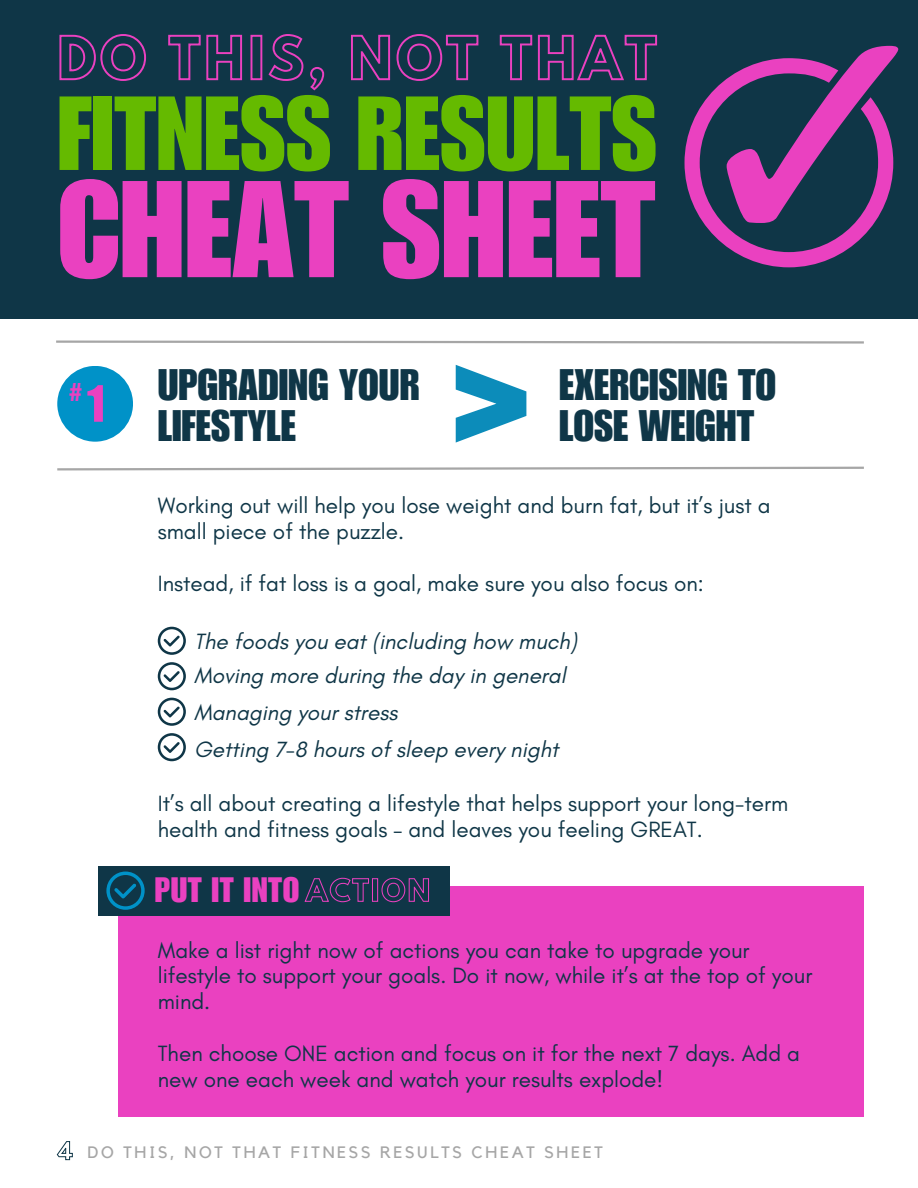
<style>
.page{position:relative;width:918px;height:1188px;background:#fff}
.page>*{position:absolute;margin:0;border:0;box-sizing:border-box;transform-origin:0 0}
.t1{font:800 135.9px "Cooper Hewitt";color:#0c8cba}
.t2{font:134.7px "Impact LT Std";color:#ea41c0}
.t3{font:102.9px "Impact LT Std";color:#65ba00}
.t4{font:51.3px "Impact LT Std";color:#ea41c0}
.t5{font:43.05px "Impact LT Std";color:#0f3647}
.t6{font:34.35px "Impact LT Std";letter-spacing:.02em;color:#ea41c0}
.t7{font:25.65px "Impact LT Std";color:#ea41c0}
.t8{font:22.5px/25.8px "Glacial Indifference";color:#0f3647}
.t9{font:italic 22.5px "Glacial Indifference";color:#0f3647}
.t10{font:16.5px "Kollektif";letter-spacing:.155em;color:#a6a6a6}
</style>
<div class="page">
<div style="left:0;top:0;width:918px;height:319px;background:#0f3647"></div>
<svg style="left:158px;top:627px;width:28px;height:28px"></svg>
<svg style="left:158px;top:662px;width:28px;height:28px"></svg>
<svg style="left:158px;top:698px;width:28px;height:28px"></svg>
<svg style="left:158px;top:733px;width:28px;height:28px"></svg>
<div style="left:118px;top:887px;width:746px;height:230px;background:#ea41c0"></div>
<div style="left:99px;top:866px;width:351px;height:49px;background:#0f3647"></div>
<svg style="left:59px;top:34px;width:599px;height:57px"></svg>
<div style="left:57px;top:366px;width:76px;height:76px;background:#0092c8;border-radius:50%"></div>
<svg style="left:304px;top:877px;width:125px;height:26px"></svg>
<svg style="left:56px;top:1141px;width:17px;height:20px"></svg>
<svg style="left:56px;top:340px;width:808px;height:4px"></svg>
<svg style="left:57px;top:466px;width:807px;height:5px"></svg>
<svg style="left:106px;top:872px;width:39px;height:38px"></svg>
<svg style="left:685px;top:46px;width:213px;height:221px"></svg>
<p class="t3" style="left:57px;top:96px;width:601px">FITNESS RESULTS</p>
<p class="t2" style="left:57px;top:181px;width:600px">CHEAT SHEET</p>
<p class="t7" style="left:70px;top:383px;width:14px">#</p>
<p class="t4" style="left:86px;top:385px;width:20px">1</p>
<p class="t5" style="left:158px;top:370px;width:263px">UPGRADING YOUR</p>
<p class="t5" style="left:158px;top:410px;width:140px">LIFESTYLE</p>
<p class="t1" style="left:450px;top:355px;width:83px">&gt;</p>
<p class="t5" style="left:559px;top:370px;width:219px">EXERCISING TO</p>
<p class="t5" style="left:559px;top:410px;width:196px">LOSE WEIGHT</p>
<p class="t8" style="left:158px;top:492px;width:614px">Working out will help you lose weight and burn fat, but it’s just a small piece of the puzzle.</p>
<p class="t8" style="left:158px;top:570px;width:548px">Instead, if fat loss is a goal, make sure you also focus on:</p>
<p class="t9" style="left:194px;top:628px;width:384px">The foods you eat (including how much)</p>
<p class="t9" style="left:194px;top:662px;width:373px">Moving more during the day in general</p>
<p class="t9" style="left:194px;top:699px;width:205px">Managing your stress</p>
<p class="t9" style="left:194px;top:736px;width:366px">Getting 7-8 hours of sleep every night</p>
<p class="t8" style="left:158px;top:791px;width:632px">It’s all about creating a lifestyle that helps support your long-term health and fitness goals – and leaves you feeling GREAT.</p>
<p class="t6" style="left:155px;top:878px;width:146px">PUT IT INTO</p>
<p class="t8" style="left:158px;top:937px;width:656px">Make a list right now of actions you can take to upgrade your lifestyle to support your goals. Do it now, while it’s at the top of your mind.</p>
<p class="t8" style="left:158px;top:1040px;width:644px">Then choose ONE action and focus on it for the next 7 days. Add a new one each week and watch your results explode!</p>
<p class="t10" style="left:87px;top:1145px;width:517px">DO THIS, NOT THAT FITNESS RESULTS CHEAT SHEET</p>
</div>
